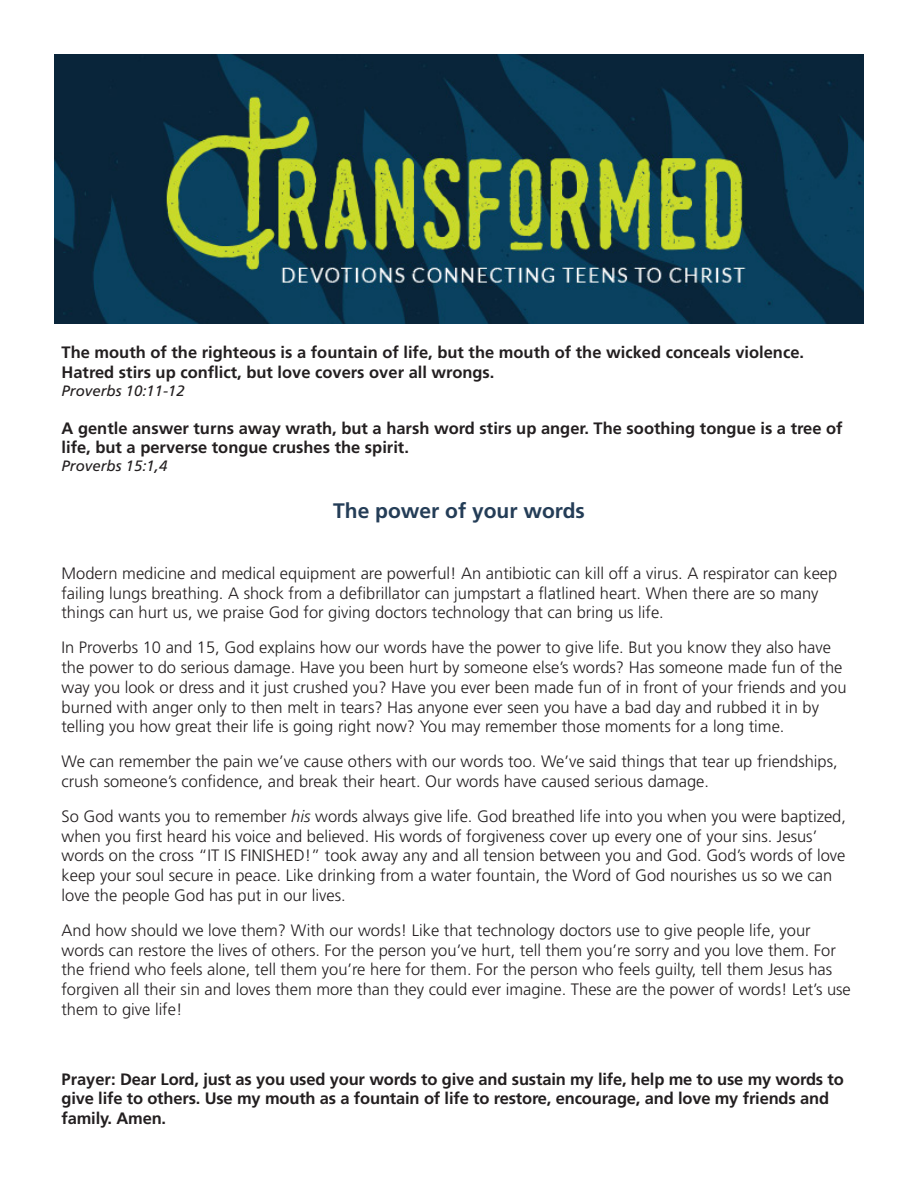
<style>
.page{position:relative;width:918px;height:1188px;background:#fff}
.page>*{position:absolute;margin:0;border:0;box-sizing:border-box;transform-origin:0 0}
.t1{font:700 21px "Frutiger LT Std";color:#243d57}
.body_copy{font:300 16.5px/19.8px "Frutiger LT Std";color:#231f20}
.Scripture_text{font:700 16.5px/19.8px "Frutiger LT Std";color:#231f20}
.body_copy-2{font:700 16.5px/19.8px "Frutiger LT Std";letter-spacing:-.01em;color:#231f20}
.Scripture_text-2{font:italic 15px "Frutiger LT Std";color:#231f20}
.s1{font-style:italic}
</style>
<div class="page">
<img style="left:54px;top:54px;width:810px;height:270px">
<p class="Scripture_text" style="left:62px;top:342px;width:744px">The mouth of the righteous is a fountain of life, but the mouth of the wicked conceals violence.<br>Hatred stirs up conflict, but love covers over all wrongs.</p>
<p class="Scripture_text-2" style="left:62px;top:382px;width:125px">Proverbs 10:11-12</p>
<p class="Scripture_text" style="left:62px;top:418px;width:783px">A gentle answer turns away wrath, but a harsh word stirs up anger. The soothing tongue is a tree of life, but a perverse tongue crushes the spirit.</p>
<p class="Scripture_text-2" style="left:62px;top:457px;width:107px">Proverbs 15:1,4</p>
<p class="t1" style="left:333px;top:499px;width:253px">The power of your words</p>
<p class="body_copy" style="left:62px;top:563px;width:777px">Modern medicine and medical equipment are powerful! An antibiotic can kill off a virus. A respirator can keep failing lungs breathing. A shock from a defibrillator can jumpstart a flatlined heart. When there are so many things can hurt us, we praise God for giving doctors technology that can bring us life.</p>
<p class="body_copy" style="left:62px;top:638px;width:787px">In Proverbs 10 and 15, God explains how our words have the power to give life. But you know they also have the power to do serious damage. Have you been hurt by someone else’s words? Has someone made fun of the way you look or dress and it just crushed you? Have you ever been made fun of in front of your friends and you burned with anger only to then melt in tears? Has anyone ever seen you have a bad day and rubbed it in by telling you how great their life is going right now? You may remember those moments for a long time.</p>
<p class="body_copy" style="left:62px;top:752px;width:778px">We can remember the pain we’ve cause others with our words too. We’ve said things that tear up friendships, crush someone’s confidence, and break their heart. Our words have caused serious damage.</p>
<p class="body_copy" style="left:62px;top:806px;width:786px">So God wants you to remember <span class="s1">his</span> words always give life. God breathed life into you when you were baptized, when you first heard his voice and believed. His words of forgiveness cover up every one of your sins. Jesus’ words on the cross “IT IS FINISHED!” took away any and all tension between you and God. God’s words of love keep your soul secure in peace. Like drinking from a water fountain, the Word of God nourishes us so we can love the people God has put in our lives.</p>
<p class="body_copy" style="left:62px;top:920px;width:791px">And how should we love them? With our words! Like that technology doctors use to give people life, your words can restore the lives of others. For the person you’ve hurt, tell them you’re sorry and you love them. For the friend who feels alone, tell them you’re here for them. For the person who feels guilty, tell them Jesus has forgiven all their sin and loves them more than they could ever imagine. These are the power of words! Let’s use them to give life!</p>
<p class="body_copy-2" style="left:62px;top:1069px;width:784px">Prayer: Dear Lord, just as you used your words to give and sustain my life, help me to use my words to give life to others. Use my mouth as a fountain of life to restore, encourage, and love my friends and family. Amen.</p>
</div>
